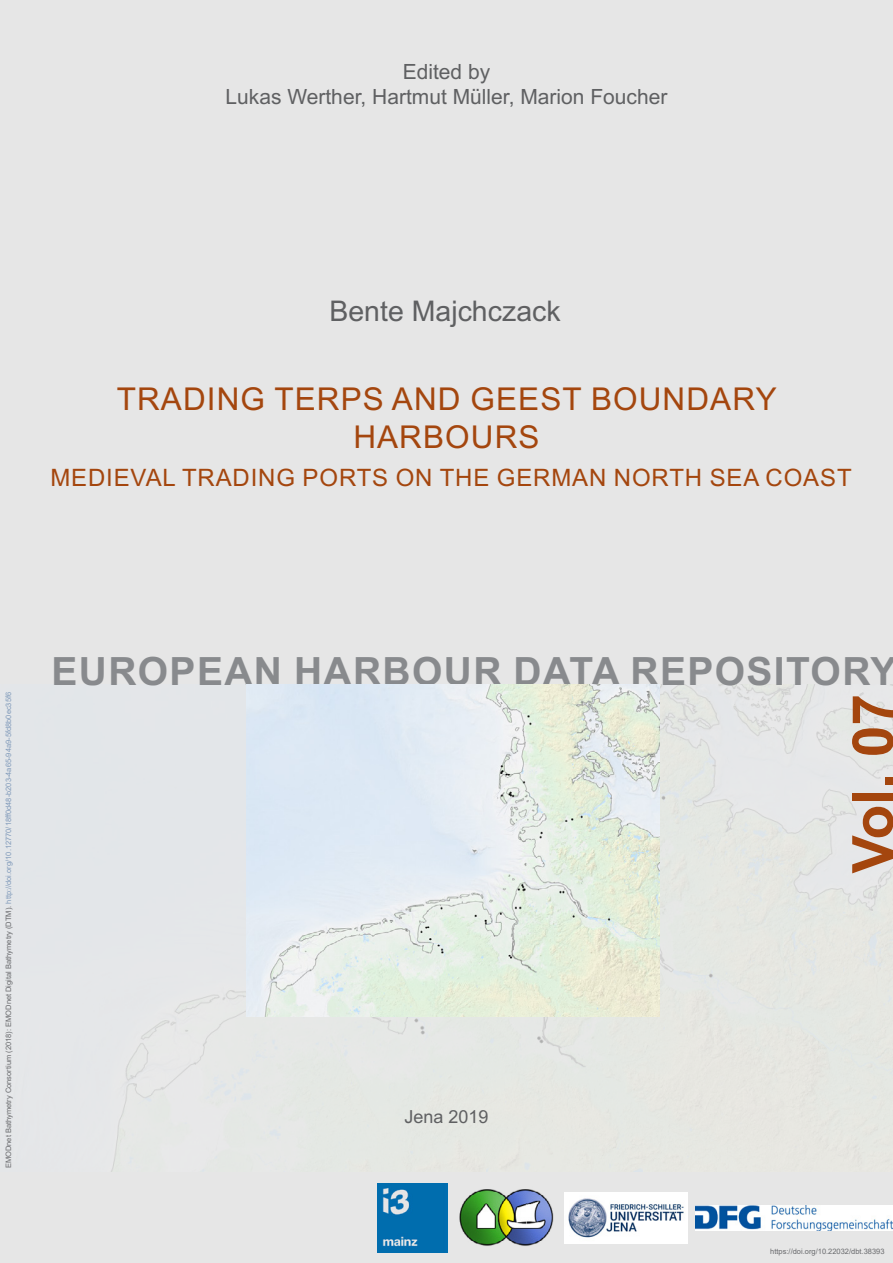
<style>
.page{position:relative;width:893px;height:1263px;background:#e6e6e6}
.page>*{position:absolute;margin:0;border:0;box-sizing:border-box;transform-origin:0 0}
.t1{font:57px "Arial Bold MT2";color:#a4460e}
.t2{font:39px "Arial Bold MT2";letter-spacing:.035em;color:#888a8d}
.t3{font:31.5px/37.8px "Arial";letter-spacing:.035em;color:#a4460e;text-align:center}
.t4{font:28.5px "Arial";color:#5f6062}
.t5{font:24px "Arial";letter-spacing:.035em;color:#a4460e}
.t6{font:21px/25.2px "Arial";color:#5f6062;text-align:center}
.t7{font:18px "Arial";color:#5f6062}
.t8{font:7.5px "Arial";color:#696a6d}
.t9{font:7.5px "Arial MT2";color:#696a6d}
.s1{font-family:"Arial MT2";color:#809aba}
</style>
<div class="page">
<img style="left:111px;top:685px;width:782px;height:486px">
<img style="left:247px;top:685px;width:412px;height:331px">
<img style="left:459px;top:1189px;width:95px;height:57px">
<img style="left:564px;top:1192px;width:123px;height:51px">
<img style="left:696px;top:1205px;width:197px;height:25px">
<img style="left:377px;top:1183px;width:70px;height:70px">
<h3 class="t6" style="left:225px;top:59px;width:443px">Edited by<br>Lukas Werther, Hartmut Müller, Marion Foucher</h3>
<h3 class="t4" style="left:329px;top:291px;width:233px">Bente Majchczack</h3>
<h3 class="t3" style="left:117px;top:380px;width:661px">TRADING TERPS AND GEEST BOUNDARY<br>HARBOURS</h3>
<h3 class="t5" style="left:50px;top:461px;width:803px">MEDIEVAL TRADING PORTS ON THE GERMAN NORTH SEA COAST</h3>
<p class="t8" style="left:3px;top:1168px;width:478px;rotate:-90deg">EMODnet Bathymetry Consortium (2018): EMODnet Digital Bathymetry (DTM). <span class="s1">http://doi.org/10.12770/18ff0d48-b203-4a65-94a9-5fd8b0ec35f6</span></p>
<h2 class="t2" style="left:51px;top:644px;width:846px">EUROPEAN HARBOUR DATA REPOSITORY</h2>
<h1 class="t1" style="left:833px;top:873px;width:181px;rotate:-90deg">Vol. 07</h1>
<h3 class="t7" style="left:404px;top:1104px;width:86px">Jena 2019</h3>
<p class="t9" style="left:770px;top:1247px;width:116px">https://doi.org/10.22032/dbt.38393</p>
</div>
